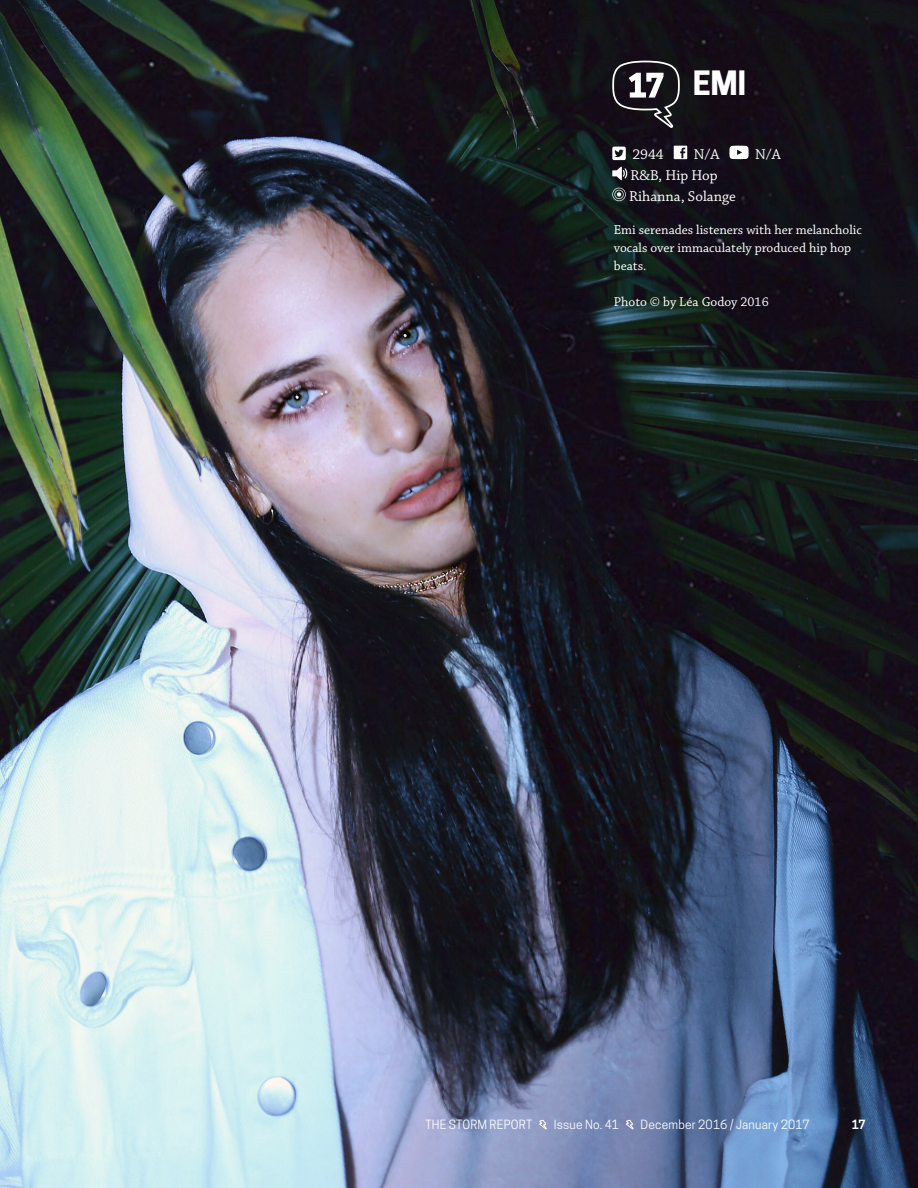
<style>
.page{position:relative;width:918px;height:1188px;background:#fff}
.page>*{position:absolute;margin:0;border:0;box-sizing:border-box;transform-origin:0 0}
.t1{font:700 31.5px "Cooper Hewitt";color:#fff}
.t2{font:15px/21px "Chaparral Pro";color:#fff}
.t3{font:13.5px/18px "Chaparral Pro";color:#fff}
.t4{font:12px "Cooper Hewitt";letter-spacing:.015em;color:#fff}
.t5{font:600 12px "Cooper Hewitt";color:#fff}
</style>
<div class="page">
<img style="left:0;top:0;width:918px;height:1188px">
<svg style="left:612px;top:147px;width:14px;height:13px"></svg>
<svg style="left:674px;top:146px;width:13px;height:13px"></svg>
<svg style="left:729px;top:146px;width:20px;height:13px"></svg>
<svg style="left:612px;top:166px;width:15px;height:14px"></svg>
<svg style="left:612px;top:188px;width:14px;height:13px"></svg>
<svg style="left:612px;top:61px;width:68px;height:67px;background:#413d43"></svg>
<svg style="left:539px;top:1119px;width:8px;height:11px"></svg>
<svg style="left:626px;top:1119px;width:8px;height:11px"></svg>
<h1 class="t1" style="left:693px;top:64px;width:55px">EMI</h1>
<p class="t2" style="left:632px;top:145px;width:33px">2944</p>
<p class="t2" style="left:694px;top:145px;width:27px">N/A</p>
<p class="t2" style="left:755px;top:145px;width:27px">N/A</p>
<p class="t2" style="left:629px;top:166px;width:108px">R&amp;B, Hip Hop<br>Rihanna, Solange</p>
<p class="t3" style="left:614px;top:221px;width:250px">Emi serenades listeners with her melancholic vocals over immaculately produced hip hop beats.</p>
<p class="t3" style="left:614px;top:293px;width:157px">Photo © by Léa Godoy 2016</p>
<p class="t4" style="left:425px;top:1118px;width:108px">THE STORM REPORT</p>
<p class="t4" style="left:554px;top:1118px;width:66px">Issue No. 41</p>
<p class="t4" style="left:641px;top:1118px;width:170px">December 2016 / January 2017</p>
<p class="t5" style="left:852px;top:1117px;width:16px">17</p>
</div>
